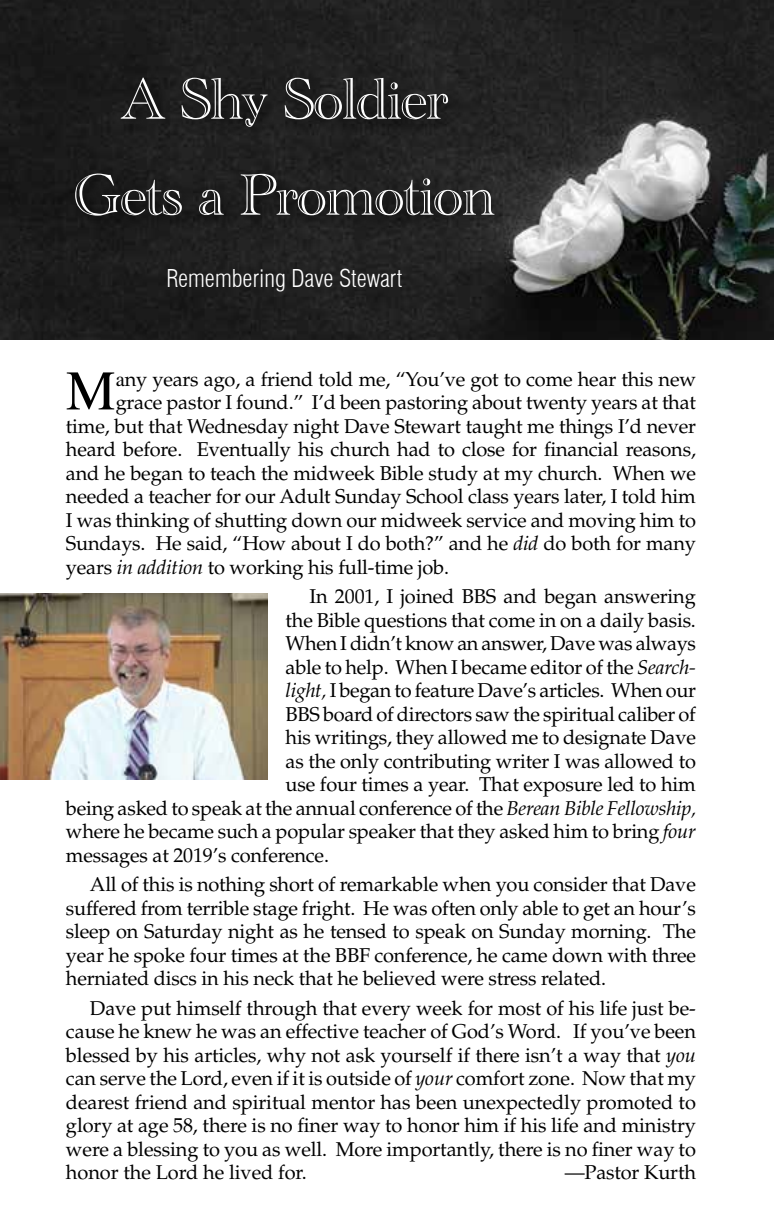
<style>
.page{position:relative;width:774px;height:1224px;background:#fff}
.page>*{position:absolute;margin:0;border:0;box-sizing:border-box;transform-origin:0 0}
.t1{font:56px/96px "Casper Open SF";color:#fff;text-align:center}
.t2{font:55.8px "Times";color:#000}
.t3{font:300 condensed 24px "Swiss 721 BT";color:#fff}
.t4{font:20px/23.4px "Palatino";letter-spacing:-.01em;color:#000;text-align:justify}
.s1{font-family:"Times";font-size:20.4px}
.s2{font-style:italic}
</style>
<div class="page">
<img style="left:0;top:0;width:774px;height:340px">
<div style="left:70px;top:73px;width:440px;height:159px;background:#1f1f1f"></div>
<img style="left:0;top:594px;width:268px;height:186px">
<h1 class="t1" style="left:74px;top:53px;width:422px">A Shy Soldier<br>Gets a Promotion</h1>
<p class="t3" style="left:166px;top:264px;width:237px">Remembering Dave Stewart</p>
<h2 class="t2" style="left:66px;top:359px;width:51px">M</h2>
<p class="t4" style="left:116px;top:368px;width:582px"><span class="s1">a</span>ny years ago, a friend told me, “You’ve got to come hear this new</p>
<p class="t4" style="left:116px;top:391px;width:582px">grace pastor I found.” I’d been pastoring about twenty years at that</p>
<p class="t4" style="left:66px;top:415px;width:632px">time, but that Wednesday night Dave Stewart taught me things I’d never</p>
<p class="t4" style="left:66px;top:438px;width:632px">heard before. Eventually his church had to close for financial reasons,</p>
<p class="t4" style="left:66px;top:462px;width:632px">and he began to teach the midweek Bible study at my church. When we</p>
<p class="t4" style="left:66px;top:485px;width:631px">needed a teacher for our Adult Sunday School class years later, I told him</p>
<p class="t4" style="left:66px;top:509px;width:631px">I was thinking of shutting down our midweek service and moving him to</p>
<p class="t4" style="left:66px;top:532px;width:631px">Sundays. He said, “How about I do both?” and he <span class="s2">did</span> do both for many</p>
<p class="t4" style="left:66px;top:556px;width:385px">years <span class="s2">in addition</span> to working his full-time job.</p>
<p class="t4" style="left:310px;top:585px;width:388px">In 2001, I joined BBS and began answering</p>
<p class="t4" style="left:286px;top:609px;width:412px">the Bible questions that come in on a daily basis.</p>
<p class="t4" style="left:286px;top:632px;width:412px">When I didn’t know an answer, Dave was always</p>
<p class="t4" style="left:286px;top:656px;width:412px">able to help. When I became editor of the <span class="s2">Search-</span></p>
<p class="t4" style="left:286px;top:679px;width:412px"><span class="s2">light,</span> I began to feature Dave’s articles. When our</p>
<p class="t4" style="left:286px;top:703px;width:412px">BBS board of directors saw the spiritual caliber of</p>
<p class="t4" style="left:286px;top:726px;width:412px">his writings, they allowed me to designate Dave</p>
<p class="t4" style="left:286px;top:750px;width:412px">as the only contributing writer I was allowed to</p>
<p class="t4" style="left:286px;top:773px;width:412px">use four times a year. That exposure led to him</p>
<p class="t4" style="left:66px;top:797px;width:632px">being asked to speak at the annual conference of the <span class="s2">Berean Bible Fellowship,</span></p>
<p class="t4" style="left:66px;top:820px;width:631px">where he became such a popular speaker that they asked him to bring <span class="s2">four</span></p>
<p class="t4" style="left:66px;top:844px;width:265px">messages at 2019’s conference.</p>
<p class="t4" style="left:66px;top:873px;width:632px;text-indent:24px">All of this is nothing short of remarkable when you consider that Dave suffered from terrible stage fright. He was often only able to get an hour’s sleep on Saturday night as he tensed to speak on Sunday morning. The year he spoke four times at the BBF conference, he came down with three herniated discs in his neck that he believed were stress related.</p>
<p class="t4" style="left:66px;top:997px;width:632px;text-indent:24px">Dave put himself through that every week for most of his life just be&shy;cause he knew he was an effective teacher of God’s Word. If you’ve been blessed by his articles, why not ask yourself if there isn’t a way that <span class="s2">you </span>can serve the Lord, even if it is outside of <span class="s2">your</span> comfort zone. Now that my dearest friend and spiritual mentor has been unexpectedly promoted to glory at age 58, there is no finer way to honor him if his life and ministry were a blessing to you as well. More importantly, there is no finer way to honor the Lord he lived for.</p>
<p class="t4" style="left:565px;top:1161px;width:133px">—Pastor Kurth</p>
</div>
